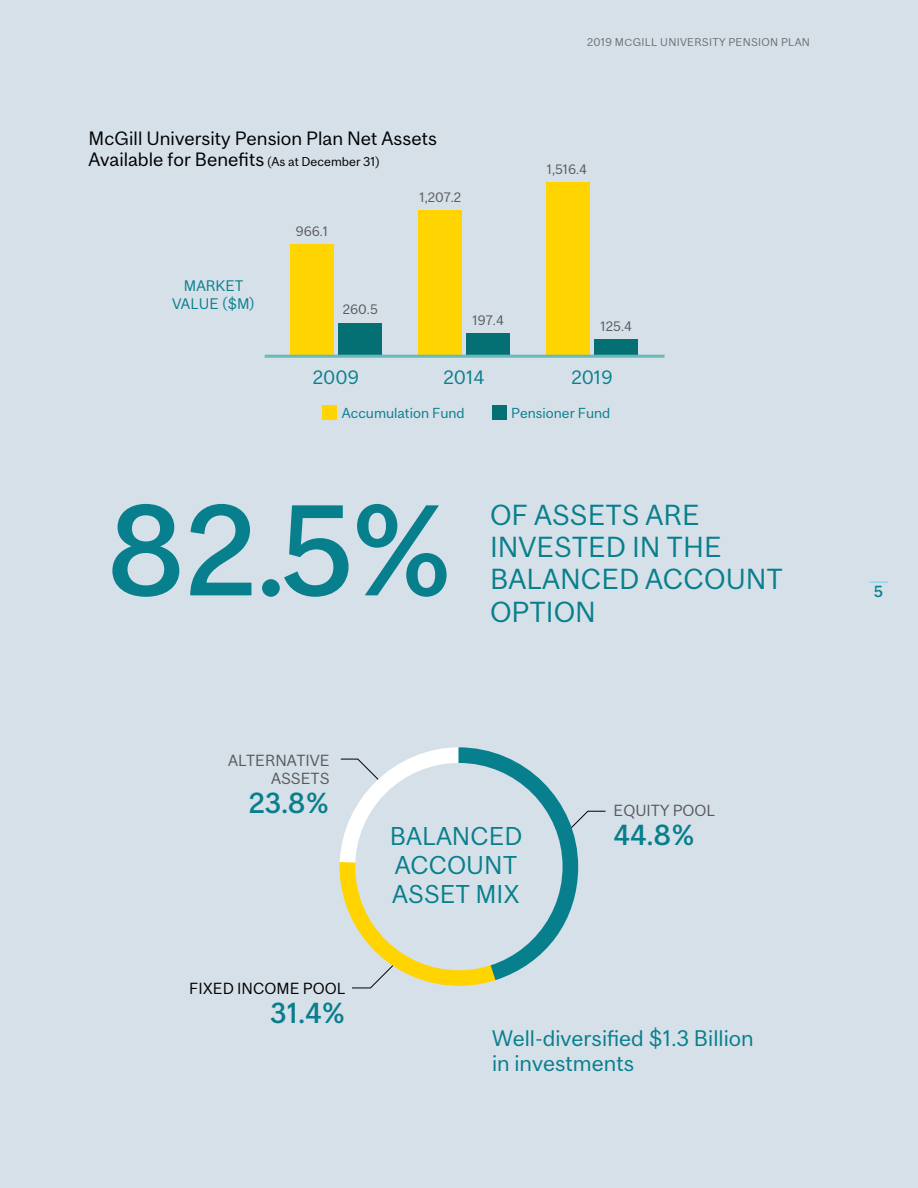
<style>
.page{position:relative;width:918px;height:1188px;background:#d6e0e9}
.page>*{position:absolute;margin:0;border:0;box-sizing:border-box;transform-origin:0 0}
.t1{font:500 120px "Mc Gill Sans";color:#087f8c}
.t2{font:27px/32.4px "Mc Gill Sans";color:#087f8c}
.t3{font:500 27px "Mc Gill Sans";color:#087f8c}
.t4{font:24px/28.8px "Mc Gill Sans";color:#087f8c}
.t5{font:21px/25.2px "Mc Gill Sans";color:#087f8c}
.t6{font:18px/21.6px "Mc Gill Sans";color:#000}
.t7{font:18px "Mc Gill Sans";color:#087f8c}
.t8{font:15px/18px "Mc Gill Sans";color:#58595b;text-align:right}
.t9{font:15px "Mc Gill Sans";color:#000}
.t10{font:500 15px "Mc Gill Sans";color:#087f8c}
.t11{font:14.25px/18px "Mc Gill Sans";color:#087f8c;text-align:center}
.t12{font:13.5px "Mc Gill Sans";color:#087f8c}
.t13{font:12.75px "Mc Gill Sans";color:#58595b}
.t14{font:10.5px "Mc Gill Sans";letter-spacing:.025em;color:#6d6e71}
.s1{font-size:12px}
.s2{font-size:9.45px}
</style>
<div class="page">
<div style="left:594px;top:340px;width:44px;height:16px;background:#047073"></div>
<div style="left:546px;top:182px;width:44px;height:174px;background:#ffd400"></div>
<div style="left:466px;top:333px;width:44px;height:23px;background:#047073"></div>
<div style="left:418px;top:210px;width:44px;height:146px;background:#ffd400"></div>
<div style="left:338px;top:323px;width:44px;height:33px;background:#047073"></div>
<div style="left:290px;top:244px;width:44px;height:112px;background:#ffd400"></div>
<hr style="left:265px;top:355px;width:400px;height:3px;background:#67bab7">
<div style="left:323px;top:405px;width:14px;height:14px;background:#ffd400"></div>
<div style="left:492px;top:405px;width:14px;height:14px;background:#047073"></div>
<svg style="left:870px;top:582px;width:18px;height:1px"></svg>
<svg style="left:339px;top:747px;width:267px;height:242px"></svg>
<div style="left:355px;top:763px;width:208px;height:207px;background:#d6e0e9;border-radius:50%"></div>
<p class="t6" style="left:89px;top:127px;width:350px">McGill University Pension Plan Net Assets<br>Available for Benefits <span class="s1">(As at December 31)</span></p>
<p class="t13" style="left:296px;top:224px;width:34px">966.1</p>
<p class="t13" style="left:420px;top:190px;width:43px">1,207.2</p>
<p class="t11" style="left:172px;top:277px;width:85px">MARKET<br>VALUE ($M)</p>
<p class="t13" style="left:343px;top:302px;width:36px">260.5</p>
<p class="t13" style="left:473px;top:313px;width:33px">197.4</p>
<p class="t14" style="left:587px;top:35px;width:224px">2019 M<span class="s2">C</span>GILL UNIVERSITY PENSION PLAN</p>
<p class="t13" style="left:547px;top:161px;width:42px">1,516.4</p>
<p class="t13" style="left:601px;top:319px;width:33px">125.4</p>
<p class="t7" style="left:313px;top:366px;width:48px">2009</p>
<p class="t7" style="left:444px;top:366px;width:42px">2014</p>
<p class="t7" style="left:571px;top:366px;width:43px">2019</p>
<p class="t12" style="left:342px;top:405px;width:124px">Accumulation Fund</p>
<p class="t12" style="left:511px;top:405px;width:101px">Pensioner Fund</p>
<h1 class="t1" style="left:106px;top:477px;width:350px">82.5%</h1>
<h2 class="t2" style="left:490px;top:498px;width:295px">OF ASSETS ARE<br>INVESTED IN THE<br>BALANCED ACCOUNT<br>OPTION</h2>
<p class="t8" style="left:228px;top:752px;width:103px">ALTERNATIVE<br>ASSETS</p>
<h2 class="t3" style="left:249px;top:786px;width:82px">23.8%</h2>
<p class="t9" style="left:189px;top:979px;width:158px">FIXED INCOME POOL</p>
<h2 class="t3" style="left:270px;top:996px;width:77px">31.4%</h2>
<h3 class="t4" style="left:390px;top:822px;width:134px">BALANCED<br>ACCOUNT<br>ASSET MIX</h3>
<p class="t8" style="left:614px;top:801px;width:103px">EQUITY POOL</p>
<h2 class="t3" style="left:614px;top:818px;width:83px">44.8%</h2>
<p class="t5" style="left:492px;top:1025px;width:263px">Well-diversified $1.3 Billion in investments</p>
<p class="t10" style="left:874px;top:582px;width:11px">5</p>
</div>
